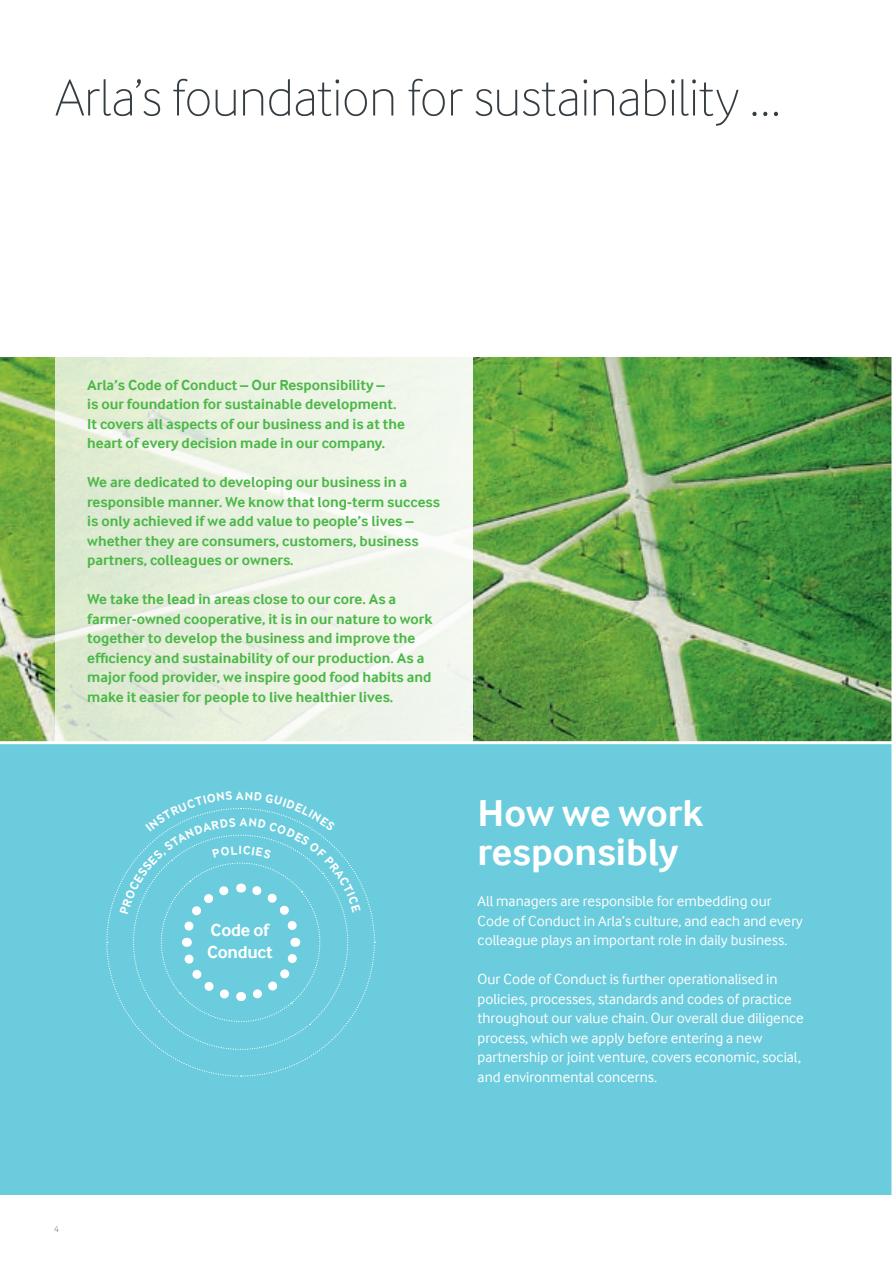
<style>
.page{position:relative;width:893px;height:1263px;background:#fff}
.page>*{position:absolute;margin:0;border:0;box-sizing:border-box;transform-origin:0 0}
.t1{font:100 54px "Arla Inter Face";color:#353d42}
.t2{font:700 39px/39px "Arla Inter Face";color:#fff}
.t3{font:700 18px/21.6px "Arla Inter Face";letter-spacing:-.015em;color:#fff}
.t4{font:700 15px/19.5px "Arla Inter Face";color:#4cb848}
.t5{font:15px/19.5px "Arla Inter Face";color:#fff}
.t6{font:700 12.3px "Arla Inter Face";color:#fff}
.t7{font:100 9.3px "Arla Inter Face";color:#353d42}
</style>
<div class="page">
<div style="left:0;top:742px;width:893px;height:453px;background:#6bccdd"></div>
<img style="left:0;top:357px;width:891px;height:384px">
<hr style="left:891px;top:332px;width:2px;height:931px;background:#fff">
<svg style="left:55px;top:357px;width:417px;height:384px;background:#e9f1e1"></svg>
<hr style="left:892px;top:743px;width:1px;height:452px;background:#4cb848">
<hr style="left:0;top:741px;width:892px;height:3px;background:#fff">
<svg style="left:106px;top:808px;width:269px;height:269px"></svg>
<h1 class="t1" style="left:55px;top:67px;width:726px">Arla’s foundation for sustainability …</h1>
<p class="t4" style="left:87px;top:375px;width:319px">Arla’s Code of Conduct – Our Responsibility –<br>is our foundation for sustainable development.<br>It covers all aspects of our business and is at the heart of every decision made in our company.</p>
<p class="t4" style="left:87px;top:472px;width:354px">We are dedicated to developing our business in a responsible manner. We know that long-term success is only achieved if we add value to people’s lives – whether they are consumers, customers, business partners, colleagues or owners.</p>
<p class="t4" style="left:87px;top:589px;width:347px">We take the lead in areas close to our core. As a farmer-owned cooperative, it is in our nature to work together to develop the business and improve the efficiency and sustainability of our production. As a major food provider, we inspire good food habits and make it easier for people to live healthier lives.</p>
<p class="t6" style="left:239px;top:843px;width:5px">I</p>
<p class="t3" style="left:207px;top:919px;width:67px">Code of<br>Conduct</p>
<h2 class="t2" style="left:478px;top:794px;width:227px">How we work responsibly</h2>
<p class="t5" style="left:478px;top:891px;width:327px">All managers are responsible for embedding our<br>Code of Conduct in Arla’s culture, and each and every colleague plays an important role in daily business.</p>
<p class="t5" style="left:478px;top:969px;width:328px">Our Code of Conduct is further operationalised in policies, processes, standards and codes of practice throughout our value chain. Our overall due diligence process, which we apply before entering a new partnership or joint venture, covers economic, social, and environmental concerns.</p>
<p class="t7" style="left:54px;top:1224px;width:6px">4</p>
</div>
